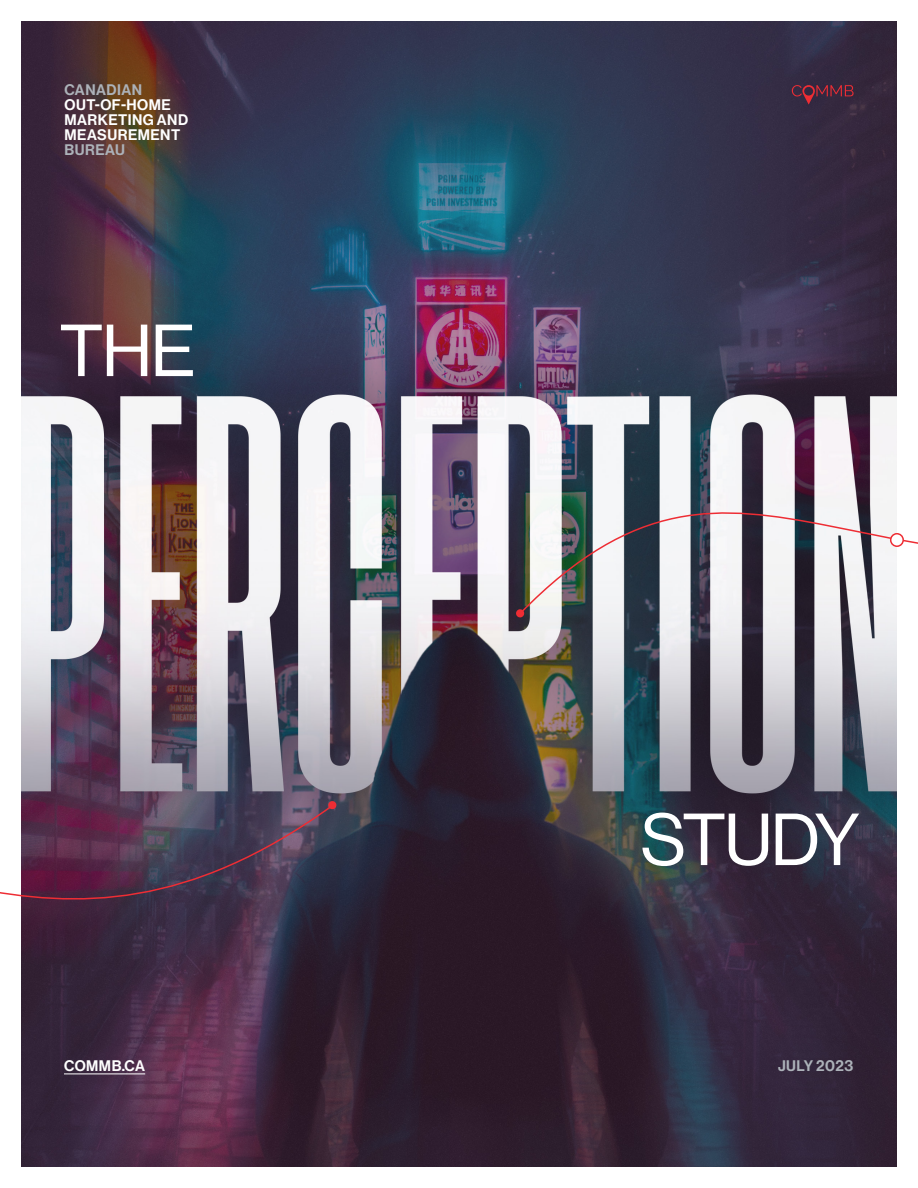
<style>
.page{position:relative;width:918px;height:1188px;background:#fff}
.page>*{position:absolute;margin:0;border:0;box-sizing:border-box;transform-origin:0 0}
.t1{font:72px "Neue Haas Display";letter-spacing:-.02em;color:#fff}
.t2{font:15px/15px "Neue Haas Display Mediu";letter-spacing:.03em;color:#fff}
.t3{font:15px "Neue Haas Display Mediu";letter-spacing:.03em;color:#acb2b9}
.s1{color:#acb2b9}
</style>
<div class="page">
<img style="left:21px;top:22px;width:876px;height:1144px">
<hr style="left:64px;top:1074px;width:81px;height:1px;background:#fff">
<svg style="left:772px;top:54px;width:83px;height:4px"></svg>
<svg style="left:0;top:804px;width:334px;height:236px;background:#513b53"></svg>
<svg style="left:328px;top:801px;width:9px;height:9px"></svg>
<svg style="left:518px;top:58px;width:400px;height:585px"></svg>
<div style="left:891px;top:534px;width:12px;height:12px;background:#fff;border-radius:50%"></div>
<div style="left:890px;top:533px;width:14px;height:14px;border:2px solid #ee2d34;border-radius:50%"></div>
<svg style="left:516px;top:609px;width:9px;height:9px"></svg>
<p class="t2" style="left:65px;top:83px;width:125px"><span class="s1">CANADIAN<br></span>OUT-OF-HOME<br>MARKETING AND<br>MEASUREMENT<br><span class="s1">BUREAU</span></p>
<p class="t1" style="left:59px;top:310px;width:138px">THE</p>
<p class="t1" style="left:641px;top:799px;width:221px">STUDY</p>
<p class="t2" style="left:64px;top:1059px;width:82px">COMMB.CA</p>
<p class="t3" style="left:778px;top:1057px;width:77px">JULY 2023</p>
</div>
